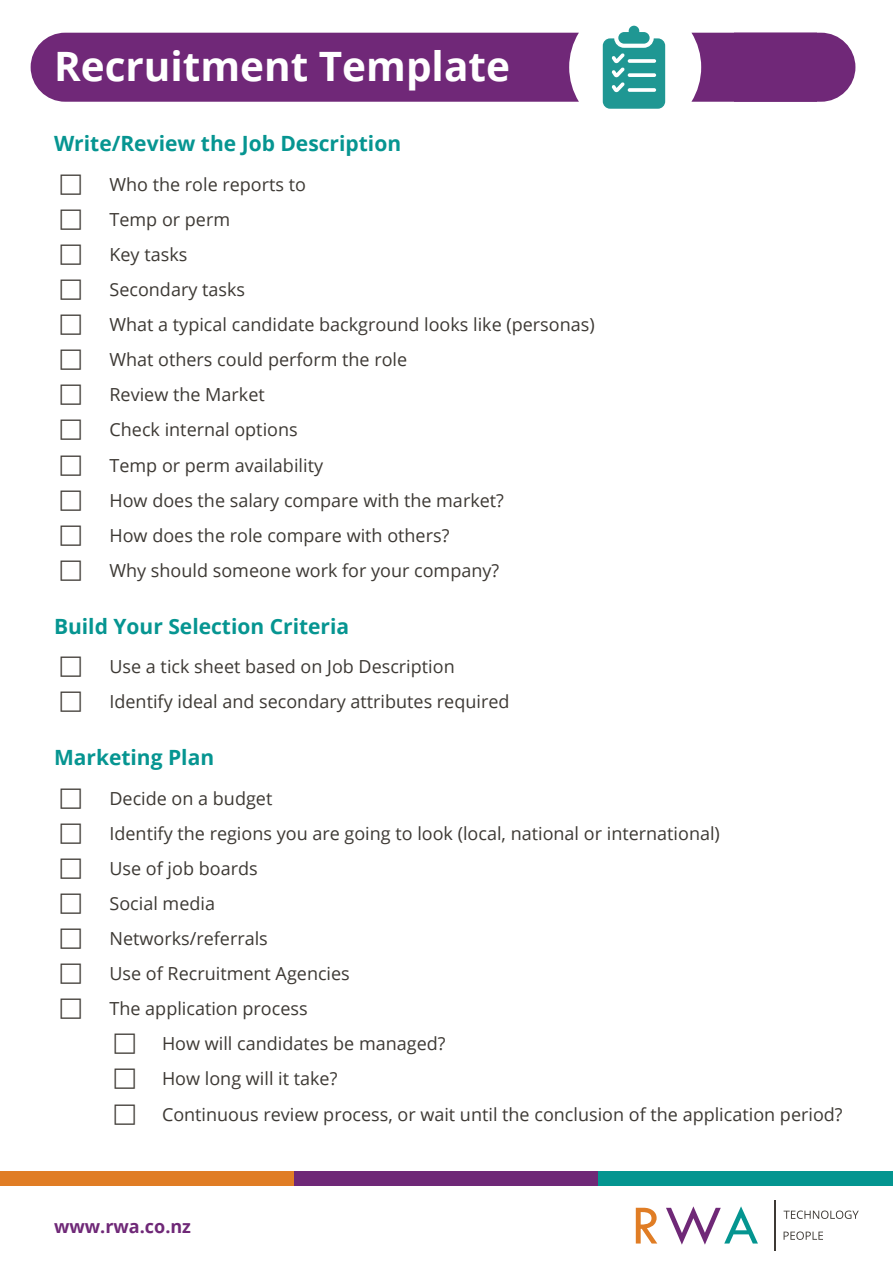
<style>
.page{position:relative;width:893px;height:1263px;background:#fff}
.page>*{position:absolute;margin:0;border:0;box-sizing:border-box;transform-origin:0 0}
.t1{font:700 40.5px "Open Sans";color:#fff}
.t2{font:700 21px "Open Sans";color:#069591}
.t3{font:18px/35.1px "Open Sans";color:#3d3934}
.t4{font:700 18px "Open Sans";color:#6f2877}
</style>
<div class="page">
<svg style="left:603px;top:26px;width:62px;height:83px"></svg>
<div style="left:31px;top:33px;width:548px;height:69px;background:#702878"></div>
<svg style="left:691px;top:33px;width:164px;height:69px;background:#7c3a83"></svg>
<div style="left:0;top:1171px;width:295px;height:14px;background:#e07d25"></div>
<div style="left:295px;top:1171px;width:303px;height:14px;background:#6f2877"></div>
<div style="left:598px;top:1171px;width:295px;height:14px;background:#049590"></div>
<svg style="left:666px;top:1206px;width:92px;height:39px"></svg>
<svg style="left:636px;top:1208px;width:21px;height:35px"></svg>
<hr style="left:774px;top:1201px;width:1px;height:50px;background:#3d3934">
<svg style="left:784px;top:1210px;width:75px;height:9px"></svg>
<svg style="left:784px;top:1231px;width:39px;height:9px"></svg>
<h1 class="t1" style="left:54px;top:38px;width:457px">Recruitment Template</h1>
<p class="t2" style="left:54px;top:129px;width:349px">Write/Review the Job Description</p>
<p class="t3" style="left:109px;top:166px;width:487px">Who the role reports to<br>Temp or perm<br>Key tasks<br>Secondary tasks<br>What a typical candidate background looks like (personas)<br>What others could perform the role<br>Review the Market<br>Check internal options<br>Temp or perm availability<br>How does the salary compare with the market?<br>How does the role compare with others?<br>Why should someone work for your company?</p>
<p class="t2" style="left:54px;top:611px;width:297px">Build Your Selection Criteria</p>
<p class="t3" style="left:109px;top:649px;width:401px">Use a tick sheet based on Job Description<br>Identify ideal and secondary attributes required</p>
<p class="t2" style="left:54px;top:742px;width:162px">Marketing Plan</p>
<p class="t3" style="left:109px;top:780px;width:164px">Decide on a budget</p>
<p class="t3" style="left:109px;top:815px;width:612px">Identify the regions you are going to look (local, national or international)</p>
<p class="t3" style="left:109px;top:850px;width:150px">Use of job boards</p>
<p class="t3" style="left:109px;top:885px;width:107px">Social media</p>
<p class="t3" style="left:109px;top:920px;width:160px">Networks/referrals</p>
<p class="t3" style="left:109px;top:955px;width:242px">Use of Recruitment Agencies</p>
<p class="t3" style="left:109px;top:991px;width:200px">The application process</p>
<p class="t3" style="left:162px;top:1026px;width:285px">How will candidates be managed?</p>
<p class="t3" style="left:162px;top:1061px;width:177px">How long will it take?</p>
<p class="t3" style="left:162px;top:1096px;width:682px">Continuous review process, or wait until the conclusion of the application period?</p>
<p class="t4" style="left:54px;top:1213px;width:139px">www.rwa.co.nz</p>
</div>
